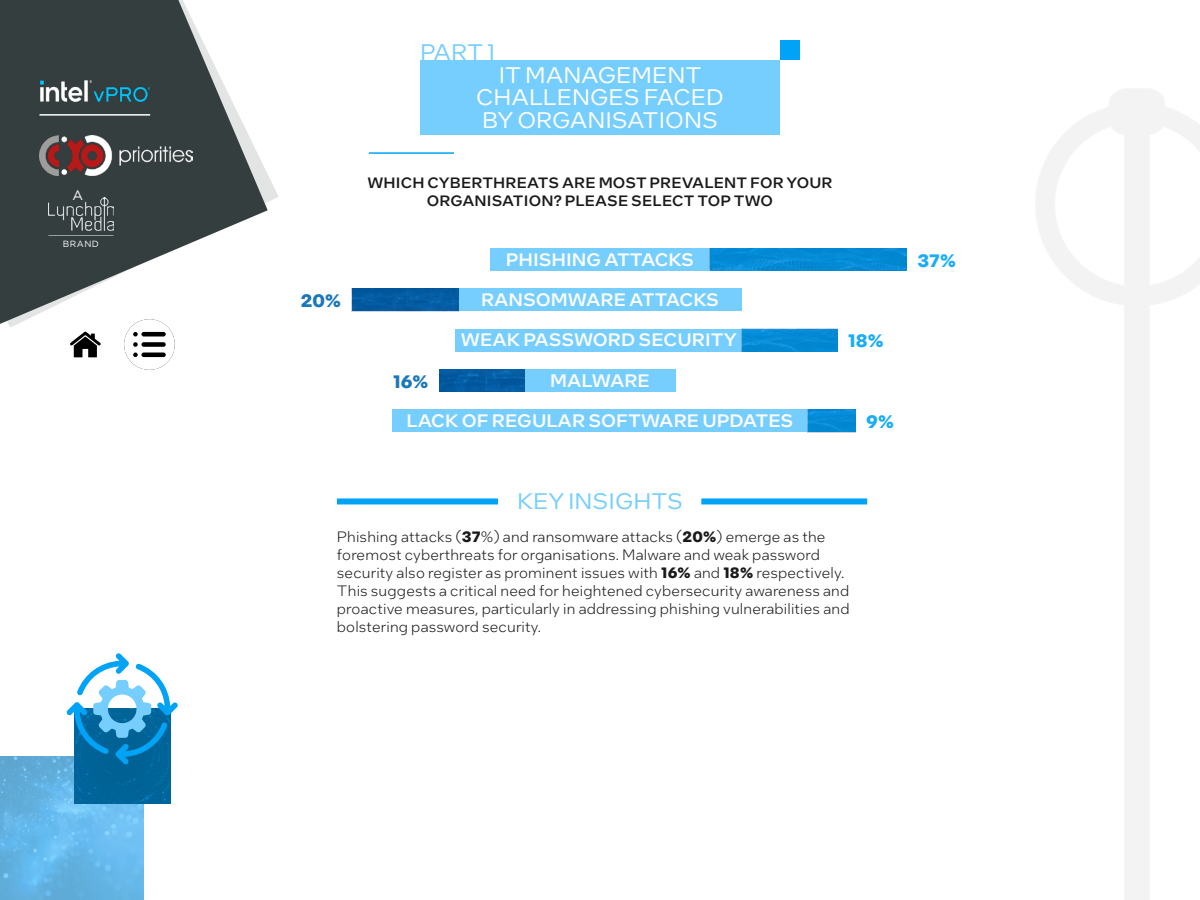
<style>
.page{position:relative;width:1200px;height:900px;background:#fff}
.page>*{position:absolute;margin:0;border:0;box-sizing:border-box;transform-origin:0 0}
.t1{font:22.5px/22.5px "Intel One Text";color:#fff;text-align:center}
.t2{font:22.5px "Intel One Text";color:#76ceff}
.t3{font:500 18px "Intel One Text";color:#fff}
.t4{font:700 18px "Intel One Text";color:#1aacf7}
.t5{font:700 18px "Intel One Text";color:#1a77bc}
.t6{font:300 15px/18px "Intel One Text";letter-spacing:.01em;color:#1a1a1a}
.t7{font:500 15px/18px "Intel One Text";letter-spacing:.01em;color:#1a1a1a;text-align:center}
.t8{font:13.5px "Gotham";color:#fff}
.t9{font:9px "Gotham";letter-spacing:.05em;color:#fff}
.s1{font-weight:700}
</style>
<div class="page">
<svg style="left:0;top:0;width:268px;height:327px;fill:#353e3f"></svg>
<img style="left:39px;top:135px;width:154px;height:40px">
<hr style="left:39px;top:114px;width:111px;height:2px;background:#fff">
<img style="left:48px;top:197px;width:66px;height:33px">
<svg style="left:48px;top:235px;width:66px;height:1px"></svg>
<img style="left:39px;top:81px;width:111px;height:20px">
<img style="left:0;top:756px;width:144px;height:144px">
<img style="left:75px;top:764px;width:96px;height:40px">
<svg style="left:66px;top:653px;width:112px;height:111px"></svg>
<div style="left:420px;top:60px;width:360px;height:75px;background:#76ceff"></div>
<div style="left:780px;top:40px;width:20px;height:20px;background:#00a3f6"></div>
<hr style="left:369px;top:152px;width:85px;height:2px;background:#00a3f6">
<div style="left:458px;top:289px;width:284px;height:22px;background:#76ceff"></div>
<div style="left:392px;top:410px;width:416px;height:22px;background:#76ceff"></div>
<div style="left:455px;top:329px;width:287px;height:22px;background:#76ceff"></div>
<div style="left:524px;top:369px;width:152px;height:23px;background:#76ceff"></div>
<div style="left:490px;top:248px;width:220px;height:23px;background:#76ceff"></div>
<img style="left:808px;top:410px;width:48px;height:22px">
<img style="left:439px;top:369px;width:85px;height:23px">
<img style="left:742px;top:329px;width:96px;height:22px">
<img style="left:352px;top:289px;width:106px;height:22px">
<img style="left:710px;top:248px;width:197px;height:23px">
<div style="left:337px;top:498px;width:161px;height:6px;background:#00a3f6"></div>
<div style="left:701px;top:498px;width:166px;height:6px;background:#00a3f6"></div>
<svg style="left:60px;top:319px;width:51px;height:39px"></svg>
<svg style="left:124px;top:319px;width:51px;height:51px"></svg>
<p class="t8" style="left:72px;top:186px;width:12px">A</p>
<p class="t9" style="left:63px;top:238px;width:37px">BRAND</p>
<h1 class="t2" style="left:420px;top:37px;width:77px">PART 1</h1>
<h1 class="t1" style="left:476px;top:63px;width:249px">IT MANAGEMENT<br>CHALLENGES FACED<br>BY ORGANISATIONS</h1>
<p class="t7" style="left:367px;top:174px;width:467px">WHICH CYBERTHREATS ARE MOST PREVALENT FOR YOUR<br>ORGANISATION? PLEASE SELECT TOP TWO</p>
<p class="t5" style="left:301px;top:288px;width:41px">20%</p>
<p class="t3" style="left:506px;top:247px;width:190px">PHISHING ATTACKS</p>
<p class="t4" style="left:917px;top:247px;width:40px">37%</p>
<p class="t5" style="left:393px;top:368px;width:37px">16%</p>
<p class="t3" style="left:481px;top:287px;width:239px">RANSOMWARE ATTACKS</p>
<p class="t3" style="left:461px;top:328px;width:277px">WEAK PASSWORD SECURITY</p>
<p class="t3" style="left:550px;top:368px;width:101px">MALWARE</p>
<p class="t3" style="left:407px;top:408px;width:388px">LACK OF REGULAR SOFTWARE UPDATES</p>
<p class="t4" style="left:848px;top:328px;width:37px">18%</p>
<p class="t4" style="left:866px;top:409px;width:29px">9%</p>
<h1 class="t2" style="left:517px;top:487px;width:167px">KEY INSIGHTS</h1>
<p class="t6" style="left:337px;top:528px;width:514px">Phishing attacks (<span class="s1">37</span>%) and ransomware attacks (<span class="s1">20%</span>) emerge as the foremost cyberthreats for organisations. Malware and weak password security also register as prominent issues with <span class="s1">16%</span> and <span class="s1">18%</span> respectively.<br>This suggests a critical need for heightened cybersecurity awareness and proactive measures, particularly in addressing phishing vulnerabilities and bolstering password security.</p>
</div>
